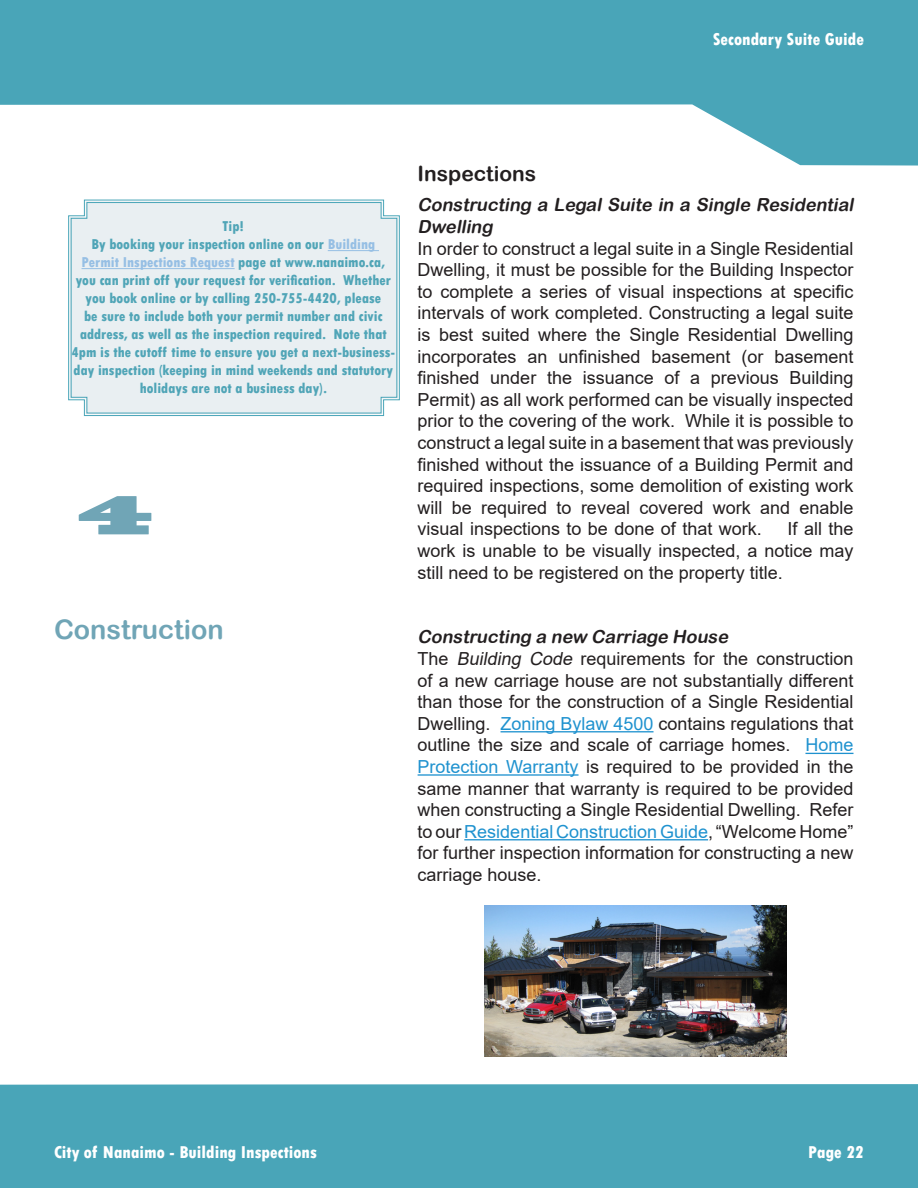
<style>
.page{position:relative;width:918px;height:1188px;background:#fff}
.page>*{position:absolute;margin:0;border:0;box-sizing:border-box;transform-origin:0 0}
.t1{font:51px "Blackoak Std";color:#70a5b6}
.t2{font:27px "Arial Rounded MT Bold";color:#70a5b6}
.t3{font:21px "Arial Rounded MT Bold";color:#231f20}
.t4{font:18px/21.6px "Arial";color:#231f20;text-align:justify}
.t5{font:italic 18px/21.6px "Arial Rounded MT Bold";color:#231f20}
.t6{font:800 condensed 18px "Tw Cen";color:#fff}
.t7{font:800 condensed 15px/18px "Tw Cen";color:#50a5b7;text-align:center}
.s1{color:#96bfe4}
.s2{font-style:italic}
.s3{color:#1f92cf}
</style>
<div class="page">
<svg style="left:0;top:0;width:918px;height:166px;fill:#49a5b8"></svg>
<div style="left:0;top:1084px;width:918px;height:104px;background:#49a5b8"></div>
<hr style="left:501px;top:731px;width:153px;height:1px;background:#1f92cf">
<hr style="left:805px;top:753px;width:49px;height:1px;background:#1f92cf">
<hr style="left:418px;top:774px;width:161px;height:2px;background:#1f92cf">
<hr style="left:464px;top:839px;width:244px;height:1px;background:#1f92cf">
<svg style="left:68px;top:200px;width:332px;height:216px"></svg>
<div style="left:71px;top:202px;width:326px;height:212px;background:#e9eff2"></div>
<img style="left:484px;top:905px;width:303px;height:152px">
<p class="t6" style="left:713px;top:28px;width:153px">Secondary Suite Guide</p>
<p class="t7" style="left:223px;top:217px;width:23px">Tip!</p>
<p class="t7" style="left:72px;top:235px;width:325px">By booking your inspection online on our <span class="s1">Building Permit Inspections Request</span> page at www.nanaimo.ca, you can print off your request for verification. Whether you book online or by calling 250-755-4420, please<br>be sure to include both your permit number and civic address, as well as the inspection required. Note that 4pm is the cutoff time to ensure you get a next-business&shy;day inspection (keeping in mind weekends and statutory holidays are not a business day).</p>
<h1 class="t1" style="left:78px;top:481px;width:76px">4</h1>
<h2 class="t2" style="left:54px;top:614px;width:171px">Construction</h2>
<p class="t3" style="left:418px;top:161px;width:120px">Inspections</p>
<p class="t5" style="left:418px;top:194px;width:441px">Constructing a Legal Suite in a Single Residential<br>Dwelling</p>
<p class="t4" style="left:418px;top:237px;width:437px">In order to construct a legal suite in a Single Residential Dwelling, it must be possible for the Building Inspector to complete a series of visual inspections at specific intervals of work completed. Constructing a legal suite is best suited where the Single Residential Dwelling incorporates an unfinished basement (or basement finished under the issuance of a previous Building Permit) as all work performed can be visually inspected prior to the covering of the work. While it is possible to construct a legal suite in a basement that was previously finished without the issuance of a Building Permit and required inspections, some demolition of existing work will be required to reveal covered work and enable visual inspections to be done of that work.</p>
<p class="t4" style="left:418px;top:518px;width:437px;text-indent:370px">If all the work is unable to be visually inspected, a notice may still need to be registered on the property title.</p>
<p class="t5" style="left:418px;top:626px;width:316px">Constructing a new Carriage House</p>
<p class="t4" style="left:418px;top:648px;width:437px">The <span class="s2">Building Code</span> requirements for the construction of a new carriage house are not substantially different than those for the construction of a Single Residential Dwelling. <span class="s3">Zoning Bylaw 4500</span> contains regulations that outline the size and scale of carriage homes. <span class="s3">Home Protection Warranty</span> is required to be provided in the same manner that warranty is required to be provided when constructing a Single Residential Dwelling. Refer to our <span class="s3">Residential Construction Guide</span>, “Welcome Home” for further inspection information for constructing a new carriage house.</p>
<p class="t6" style="left:54px;top:1142px;width:265px">City of Nanaimo - Building Inspections</p>
<p class="t6" style="left:808px;top:1142px;width:57px">Page 22</p>
</div>
